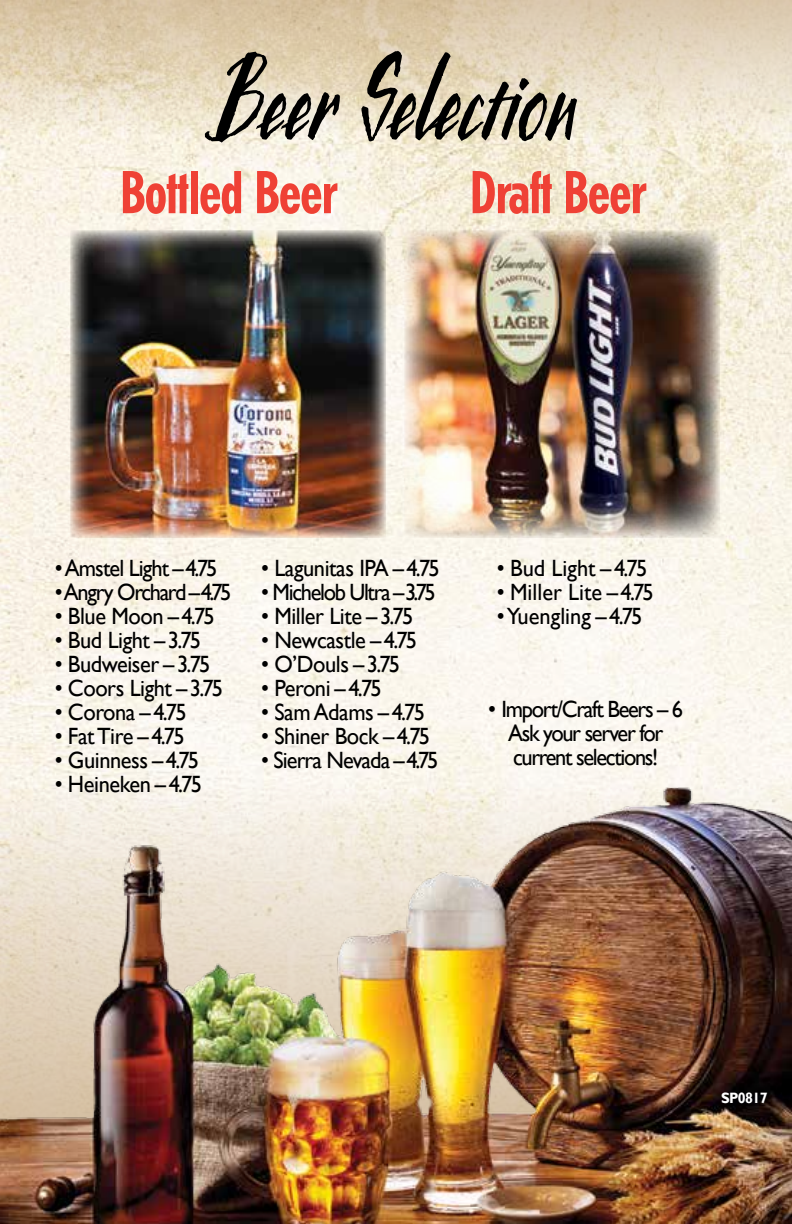
<style>
.page{position:relative;width:792px;height:1224px;background:#fff}
.page>*{position:absolute;margin:0;border:0;box-sizing:border-box;transform-origin:0 0}
.t1{font:125.8px "Du Gauguin";letter-spacing:.02em;color:#000}
.t2{font:700 condensed 59.8px "Erbar";letter-spacing:-.02em;color:#ef4135}
.t3{font:23.6px "Gill Sans";letter-spacing:-.02em;color:#000;scale:.95 1}
.t4{font:23.6px/24px "Gill Sans";letter-spacing:-.06em;color:#000;text-align:center;scale:.95 1}
.t5{font:23.6px "Gill Sans";color:#000;scale:.95 1}
.t6{font:23.6px "Gill Sans";letter-spacing:-.04em;color:#000;scale:.95 1}
.t7{font:700 15px "Gill Sans";letter-spacing:-.04em;color:#fff;scale:.95 1}
</style>
<div class="page">
<img style="left:0;top:135px;width:792px;height:617px">
<svg style="left:0;top:0;width:792px;height:135px;background:#e4d6bc"></svg>
<img style="left:0;top:752px;width:792px;height:472px">
<img style="left:405px;top:230px;width:315px;height:308px">
<img style="left:70px;top:230px;width:315px;height:308px">
<h1 class="t1" style="left:215px;top:27px;width:363px">Beer Selection</h1>
<h2 class="t2" style="left:120px;top:157px;width:218px">Bottled Beer</h2>
<h2 class="t2" style="left:470px;top:157px;width:177px">Draft Beer</h2>
<p class="t6" style="left:55px;top:555px;width:173px">• Amstel Light – 4.75</p>
<p class="t4" style="left:55px;top:581px;width:187px">• Angry Orchard – 4.75</p>
<p class="t3" style="left:55px;top:603px;width:170px">• Blue Moon – 4.75</p>
<p class="t3" style="left:55px;top:627px;width:156px">• Bud Light – 3.75</p>
<p class="t3" style="left:55px;top:651px;width:165px">• Budweiser – 3.75</p>
<p class="t3" style="left:55px;top:675px;width:179px">• Coors Light – 3.75</p>
<p class="t3" style="left:55px;top:699px;width:140px">• Corona – 4.75</p>
<p class="t3" style="left:55px;top:723px;width:138px">• Fat Tire – 4.75</p>
<p class="t3" style="left:55px;top:747px;width:154px">• Guinness – 4.75</p>
<p class="t3" style="left:55px;top:771px;width:156px">• Heineken – 4.75</p>
<p class="t3" style="left:261px;top:555px;width:190px">• Lagunitas IPA – 4.75</p>
<p class="t4" style="left:261px;top:581px;width:185px">• Michelob Ultra – 3.75</p>
<p class="t3" style="left:261px;top:603px;width:162px">• Miller Lite – 3.75</p>
<p class="t3" style="left:261px;top:627px;width:166px">• Newcastle – 4.75</p>
<p class="t3" style="left:261px;top:651px;width:148px">• O’Douls – 3.75</p>
<p class="t3" style="left:261px;top:675px;width:128px">• Peroni – 4.75</p>
<p class="t3" style="left:261px;top:699px;width:174px">• Sam Adams – 4.75</p>
<p class="t3" style="left:261px;top:723px;width:179px">• Shiner Bock – 4.75</p>
<p class="t6" style="left:261px;top:747px;width:188px">• Sierra Nevada – 4.75</p>
<p class="t5" style="left:497px;top:555px;width:160px">• Bud Light – 4.75</p>
<p class="t5" style="left:497px;top:579px;width:167px">• Miller Lite – 4.75</p>
<p class="t5" style="left:497px;top:603px;width:155px">• Yuengling – 4.75</p>
<p class="t4" style="left:488px;top:698px;width:207px">• Import/Craft Beers – 6<br>Ask your server for current selections!</p>
<p class="t7" style="left:721px;top:1089px;width:51px">SP0817</p>
</div>
